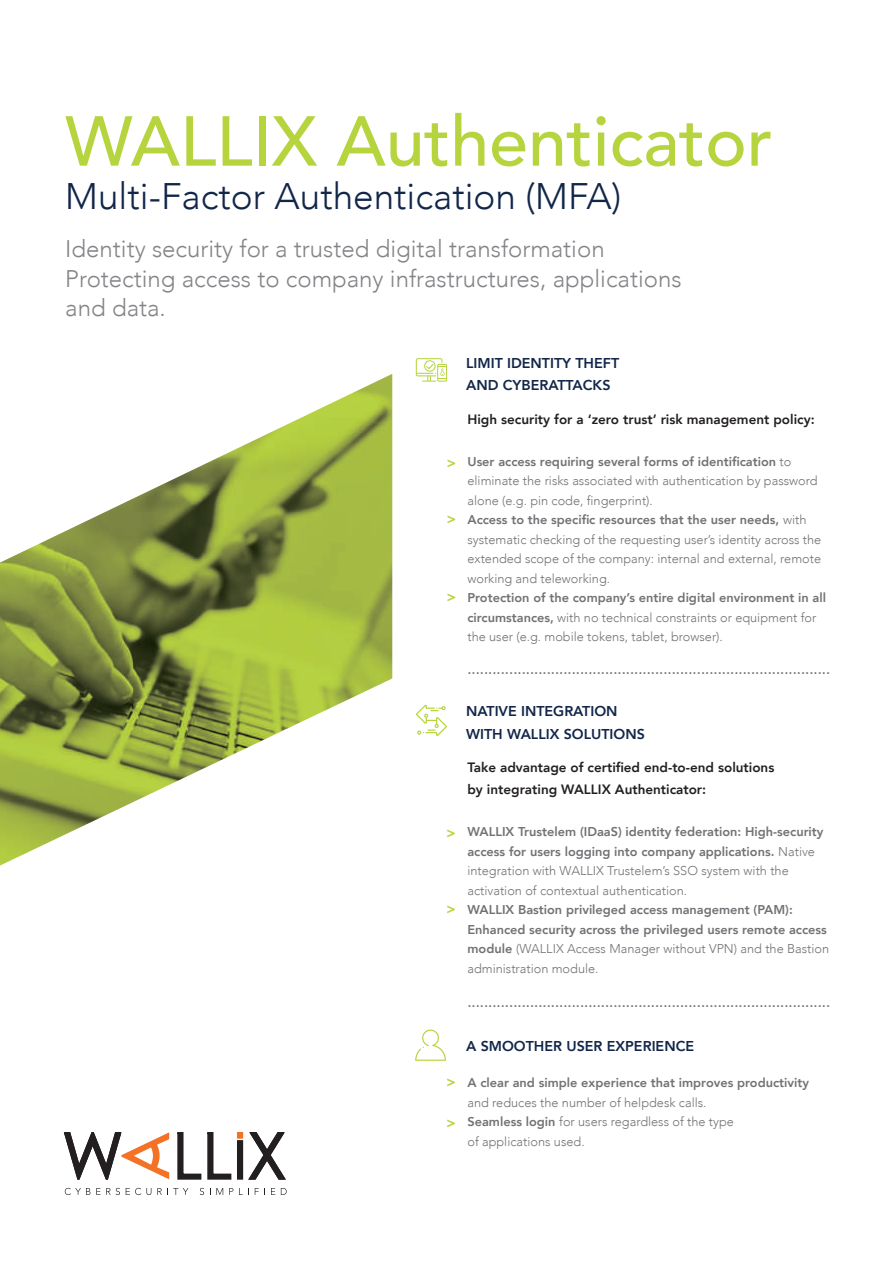
<style>
.page{position:relative;width:893px;height:1263px;background:#fff}
.page>*{position:absolute;margin:0;border:0;box-sizing:border-box;transform-origin:0 0}
.t1{font:500 69.9px "Avenir";color:#b6d43e}
.t2{font:300 36.9px "Avenir";color:#112649}
.t3{font:300 24px/30px "Avenir";color:#828487}
.t4{font:500 15px "Avenir";color:#6f7073}
.t5{font:800 15px "Avenir";color:#b6d43e}
.t6{font:800 14.25px/22.5px "Avenir";color:#112649}
.t7{font:800 13.5px/22.5px "Avenir";color:#231f20}
.t8{font:300 12.75px/19.5px "Avenir";color:#717275}
.t9{font:800 12.75px/19.5px "Avenir";color:#717275}
.s1{font-weight:800}
.s2{font-weight:300}
</style>
<div class="page">
<img style="left:0;top:374px;width:392px;height:491px">
<svg style="left:177px;top:1132px;width:55px;height:48px"></svg>
<div style="left:237px;top:1140px;width:6px;height:40px;background:#231f20"></div>
<div style="left:237px;top:1132px;width:6px;height:7px;background:#f37225;border:2px solid #f37225"></div>
<svg style="left:65px;top:1188px;width:25px;height:7px"></svg>
<svg style="left:96px;top:1188px;width:24px;height:7px"></svg>
<svg style="left:126px;top:1188px;width:25px;height:7px"></svg>
<svg style="left:157px;top:1188px;width:31px;height:7px"></svg>
<svg style="left:200px;top:1188px;width:4px;height:7px"></svg>
<svg style="left:210px;top:1188px;width:13px;height:7px"></svg>
<svg style="left:229px;top:1188px;width:4px;height:7px"></svg>
<svg style="left:239px;top:1188px;width:10px;height:7px"></svg>
<svg style="left:255px;top:1188px;width:10px;height:7px"></svg>
<svg style="left:271px;top:1188px;width:4px;height:7px"></svg>
<svg style="left:281px;top:1188px;width:6px;height:7px"></svg>
<svg style="left:248px;top:1132px;width:38px;height:48px"></svg>
<svg style="left:64px;top:1132px;width:106px;height:48px"></svg>
<svg style="left:416px;top:358px;width:31px;height:24px"></svg>
<svg style="left:416px;top:705px;width:31px;height:31px"></svg>
<svg style="left:415px;top:1029px;width:31px;height:32px"></svg>
<h1 class="t1" style="left:65px;top:81px;width:709px">WALLIX Authenticator</h1>
<h2 class="t2" style="left:65px;top:175px;width:557px">Multi-Factor Authentication (MFA)</h2>
<h3 class="t3" style="left:65px;top:233px;width:618px">Identity security for a trusted digital transformation<br>Protecting access to company infrastructures, applications and data.</h3>
<p class="t5" style="left:446px;top:451px;width:11px">&gt;</p>
<p class="t5" style="left:446px;top:507px;width:11px">&gt;</p>
<p class="t5" style="left:446px;top:585px;width:11px">&gt;</p>
<p class="t5" style="left:446px;top:821px;width:11px">&gt;</p>
<p class="t5" style="left:446px;top:897px;width:11px">&gt;</p>
<p class="t5" style="left:446px;top:1070px;width:11px">&gt;</p>
<p class="t5" style="left:446px;top:1111px;width:11px">&gt;</p>
<p class="t6" style="left:466px;top:352px;width:155px">LIMIT IDENTITY THEFT<br>AND CYBERATTACKS</p>
<p class="t7" style="left:467px;top:408px;width:349px">High security for a ‘zero trust’ risk management policy:</p>
<p class="t8" style="left:467px;top:452px;width:355px"><span class="s1">User access requiring several forms of identification</span> to eliminate the risks associated with authentication by password alone (e.g. pin code, fingerprint).<br><span class="s1">Access to the specific resources that the user needs,</span> with systematic checking of the requesting user’s identity across the extended scope of the company: internal and external, remote working and teleworking.</p>
<p class="t8" style="left:467px;top:588px;width:360px"><span class="s1">Protection of the company’s entire digital environment in all circumstances,</span> with no technical constraints or equipment for the user (e.g. mobile tokens, tablet, browser).</p>
<p class="t4" style="left:467px;top:656px;width:364px">.......................................................................................</p>
<p class="t6" style="left:466px;top:700px;width:180px">NATIVE INTEGRATION<br>WITH WALLIX SOLUTIONS</p>
<p class="t7" style="left:467px;top:756px;width:308px">Take advantage of certified end-to-end solutions by integrating WALLIX Authenticator:</p>
<p class="t9" style="left:467px;top:822px;width:358px">WALLIX Trustelem (IDaaS) identity federation: High-security access for users logging into company applications. <span class="s2">Native integration with WALLIX Trustelem’s SSO system with the activation of contextual authentication.</span></p>
<p class="t9" style="left:467px;top:900px;width:363px">WALLIX Bastion privileged access management (PAM):<br>Enhanced security across the privileged users remote access module <span class="s2">(WALLIX Access Manager without VPN) and the Bastion administration module.</span></p>
<p class="t4" style="left:467px;top:989px;width:364px">.......................................................................................</p>
<p class="t6" style="left:466px;top:1035px;width:229px">A SMOOTHER USER EXPERIENCE</p>
<p class="t9" style="left:467px;top:1073px;width:343px">A clear and simple experience that improves productivity</p>
<p class="t8" style="left:467px;top:1093px;width:268px">and reduces the number of helpdesk calls.<br><span class="s1">Seamless login</span> for users regardless of the type of applications used.</p>
</div>
